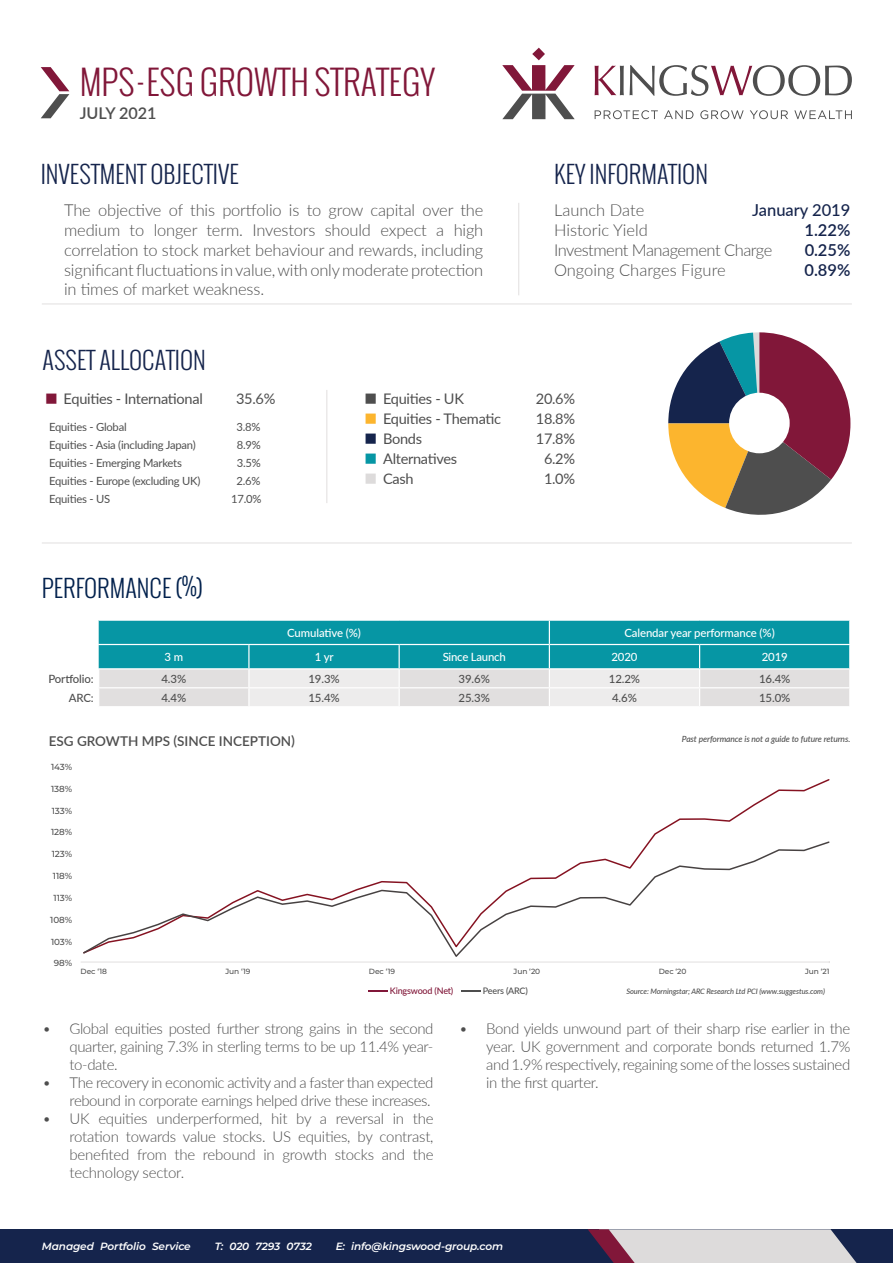
<style>
.page{position:relative;width:893px;height:1263px;background:#fff}
.page>*{position:absolute;margin:0;border:0;box-sizing:border-box;transform-origin:0 0}
.t1{font:300 33.75px "Oswald";color:#811739}
.t2{font:300 24px "Oswald";color:#15244c}
.t3{font:300 24px "Oswald";color:#02214d}
.t4{font:300 16.5px/19.8px "Lato";letter-spacing:-.01em;color:#4e4e4e;text-align:justify}
.t5{font:600 16.5px/19.8px "Lato";color:#15244c;text-align:justify}
.t6{font:500 16.5px "Lato";color:#15244c}
.t7{font:600 16.2px "Lato";color:#4f4f4f}
.t8{font:300 15px/18px "Lato";letter-spacing:-.025em;color:#4e4e4e;text-align:justify}
.t9{font:14.55px "Lato";letter-spacing:-.02em;color:#4e4e4e}
.t10{font:600 13.5px "Lato";color:#4e4e4e}
.t11{font:500 11.4px "Lato";letter-spacing:-.01em;color:#fff}
.t12{font:500 11.4px "Lato";letter-spacing:-.01em;color:#4e4e4e}
.t13{font:11.25px "Lato";letter-spacing:-.02em;color:#4e4e4e}
.t14{font:italic 600 10.5px "Montserrat";letter-spacing:-.01em;color:#fff}
.t15{font:500 9px "Lato";letter-spacing:-.02em;color:#811739}
.t16{font:500 8.85px "Montserrat";letter-spacing:-.01em;color:#4e4e4e}
.t17{font:italic 500 8.55px "Lato";letter-spacing:-.01em;color:#4e4e4e}
.t18{font:italic 500 7.5px "Lato";letter-spacing:-.01em;color:#4e4e4e}
.t19{font:500 7.5px "Montserrat";letter-spacing:-.01em;color:#4e4e4e}
.s1{font-weight:900}
.s2{font-weight:900;color:#4e4e4e}
.s3{color:#4e4e4e}
</style>
<div class="page">
<svg style="left:502px;top:48px;width:73px;height:71px"></svg>
<svg style="left:595px;top:66px;width:29px;height:29px"></svg>
<svg style="left:630px;top:65px;width:222px;height:31px"></svg>
<svg style="left:595px;top:110px;width:63px;height:9px"></svg>
<svg style="left:664px;top:110px;width:29px;height:9px"></svg>
<svg style="left:700px;top:110px;width:44px;height:9px"></svg>
<svg style="left:750px;top:110px;width:38px;height:9px"></svg>
<svg style="left:794px;top:110px;width:58px;height:9px"></svg>
<svg style="left:41px;top:67px;width:28px;height:51px"></svg>
<hr style="left:42px;top:543px;width:810px;height:1px;background:#e1dfdf">
<hr style="left:42px;top:304px;width:810px;height:1px;background:#e1dfdf">
<div style="left:0;top:1229px;width:893px;height:34px;background:#15244c"></div>
<svg style="left:588px;top:1229px;width:269px;height:34px;background:#c0b8bf"></svg>
<svg style="left:98px;top:620px;width:752px;height:86px;background:#70bcc3"></svg>
<hr style="left:700px;top:687px;width:150px;height:1px;background:#fff">
<hr style="left:81px;top:962px;width:748px;height:1px;background:#e1dfdf">
<hr style="left:518px;top:203px;width:1px;height:92px;background:#e1dfdf">
<hr style="left:327px;top:390px;width:1px;height:113px;background:#e1dfdf">
<svg style="left:668px;top:332px;width:182px;height:183px"></svg>
<div style="left:729px;top:393px;width:61px;height:60px;background:#fff;border-radius:50%"></div>
<svg style="left:83px;top:840px;width:747px;height:117px"></svg>
<h1 class="t1" style="left:80px;top:59px;width:357px">MPS - ESG GROWTH STRATEGY</h1>
<p class="t7" style="left:80px;top:102px;width:78px">JULY 2021</p>
<h2 class="t2" style="left:41px;top:158px;width:200px">INVESTMENT OBJECTIVE</h2>
<h2 class="t2" style="left:554px;top:158px;width:156px">KEY INFORMATION</h2>
<p class="t4" style="left:554px;top:200px;width:220px;text-align:left">Launch Date<br>Historic Yield<br>Investment Management Charge<br>Ongoing Charges Figure</p>
<p class="t4" style="left:64px;top:200px;width:421px">The objective of this portfolio is to grow capital over the medium to longer term. Investors should expect a high correlation to stock market behaviour and rewards, including significant fluctuations in value, with only moderate protection in times of market weakness.</p>
<p class="t6" style="left:752px;top:198px;width:100px">January 2019</p>
<p class="t5" style="left:804px;top:219px;width:47px">1.22% 0.25% 0.89%</p>
<h2 class="t2" style="left:43px;top:344px;width:165px">ASSET ALLOCATION</h2>
<p class="t9" style="left:64px;top:389px;width:141px">Equities - International</p>
<p class="t9" style="left:236px;top:389px;width:41px">35.6%</p>
<p class="t13" style="left:49px;top:419px;width:79px">Equities - Global</p>
<p class="t13" style="left:236px;top:419px;width:26px">3.8%</p>
<p class="t13" style="left:49px;top:437px;width:148px">Equities - Asia (including Japan)</p>
<p class="t13" style="left:237px;top:437px;width:26px">8.9%</p>
<p class="t13" style="left:49px;top:455px;width:134px">Equities - Emerging Markets</p>
<p class="t13" style="left:237px;top:455px;width:26px">3.5%</p>
<p class="t13" style="left:49px;top:473px;width:153px">Equities - Europe (excluding UK)</p>
<p class="t13" style="left:236px;top:473px;width:26px">2.6%</p>
<p class="t13" style="left:49px;top:491px;width:63px">Equities - US</p>
<p class="t13" style="left:231px;top:491px;width:32px">17.0%</p>
<p class="t9" style="left:383px;top:389px;width:82px">Equities - UK</p>
<p class="t9" style="left:536px;top:389px;width:41px">20.6%</p>
<p class="t9" style="left:383px;top:408px;width:120px">Equities - Thematic</p>
<p class="t9" style="left:536px;top:408px;width:41px">18.8%</p>
<p class="t9" style="left:383px;top:428px;width:41px">Bonds</p>
<p class="t9" style="left:536px;top:428px;width:41px">17.8%</p>
<p class="t9" style="left:383px;top:448px;width:76px">Alternatives</p>
<p class="t9" style="left:544px;top:448px;width:33px">6.2%</p>
<p class="t9" style="left:383px;top:468px;width:32px">Cash</p>
<p class="t9" style="left:544px;top:468px;width:33px">1.0%</p>
<h2 class="t3" style="left:42px;top:571px;width:162px">PERFORMANCE (%)</h2>
<p class="t11" style="left:287px;top:624px;width:75px">Cumulative (%)</p>
<p class="t11" style="left:624px;top:624px;width:152px">Calendar year performance (%)</p>
<p class="t11" style="left:164px;top:649px;width:20px">3 m</p>
<p class="t11" style="left:315px;top:649px;width:20px">1 yr</p>
<p class="t11" style="left:443px;top:649px;width:65px">Since Launch</p>
<p class="t11" style="left:611px;top:649px;width:28px">2020</p>
<p class="t11" style="left:762px;top:649px;width:28px">2019</p>
<p class="t12" style="left:48px;top:670px;width:47px">Portfolio:</p>
<p class="t12" style="left:161px;top:670px;width:26px">4.3%</p>
<p class="t12" style="left:308px;top:670px;width:33px">19.3%</p>
<p class="t12" style="left:459px;top:670px;width:33px">39.6%</p>
<p class="t12" style="left:609px;top:670px;width:33px">12.2%</p>
<p class="t12" style="left:759px;top:670px;width:33px">16.4%</p>
<p class="t12" style="left:69px;top:689px;width:26px">ARC:</p>
<p class="t12" style="left:161px;top:689px;width:26px">4.4%</p>
<p class="t12" style="left:308px;top:689px;width:33px">15.4%</p>
<p class="t12" style="left:459px;top:689px;width:33px">25.3%</p>
<p class="t12" style="left:612px;top:689px;width:26px">4.6%</p>
<p class="t12" style="left:759px;top:689px;width:33px">15.0%</p>
<p class="t17" style="left:682px;top:733px;width:170px">Past performance is not a guide to future returns.</p>
<p class="t10" style="left:49px;top:732px;width:248px">ESG GROWTH MPS (SINCE INCEPTION)</p>
<p class="t16" style="left:51px;top:760px;width:23px">143%</p>
<p class="t16" style="left:51px;top:782px;width:22px">138%</p>
<p class="t16" style="left:52px;top:804px;width:22px">133%</p>
<p class="t16" style="left:51px;top:826px;width:22px">128%</p>
<p class="t16" style="left:52px;top:848px;width:22px">123%</p>
<p class="t16" style="left:54px;top:891px;width:20px">113%</p>
<p class="t16" style="left:53px;top:870px;width:21px">118%</p>
<p class="t16" style="left:50px;top:913px;width:23px">108%</p>
<p class="t16" style="left:54px;top:957px;width:20px">98%</p>
<p class="t16" style="left:51px;top:935px;width:23px">103%</p>
<p class="t19" style="left:81px;top:966px;width:28px">Dec ‘18</p>
<p class="t19" style="left:225px;top:966px;width:26px">Jun ‘19</p>
<p class="t19" style="left:369px;top:966px;width:28px">Dec ‘19</p>
<p class="t19" style="left:514px;top:966px;width:28px">Jun ‘20</p>
<p class="t19" style="left:659px;top:966px;width:29px">Dec ‘20</p>
<p class="t19" style="left:805px;top:966px;width:26px">Jun ‘21</p>
<p class="t15" style="left:364px;top:984px;width:165px"><span class="s1">-</span>Kingswood (Net) <span class="s2">-</span><span class="s3">Peers (ARC)</span></p>
<p class="t18" style="left:626px;top:985px;width:200px">Source: Morningstar; ARC Research Ltd PCI (www.suggestus.com)</p>
<p class="t8" style="left:70px;top:1019px;width:365px;text-indent:-27px">• Global equities posted further strong gains in the second quarter, gaining 7.3% in sterling terms to be up 11.4% year&shy;to-date.</p>
<p class="t8" style="left:43px;top:1073px;width:392px;text-align:right">• The recovery in economic activity and a faster than expected rebound in corporate earnings helped drive these increases.</p>
<p class="t8" style="left:70px;top:1109px;width:366px;text-indent:-27px">• UK equities underperformed, hit by a reversal in the rotation towards value stocks. US equities, by contrast, benefited from the rebound in growth stocks and the technology sector.</p>
<p class="t8" style="left:486px;top:1019px;width:366px;text-indent:-27px">• Bond yields unwound part of their sharp rise earlier in the year. UK government and corporate bonds returned 1.7% and 1.9% respectively, regaining some of the losses sustained in the first quarter.</p>
<p class="t14" style="left:42px;top:1239px;width:150px">Managed Portfolio Service</p>
<p class="t14" style="left:215px;top:1239px;width:99px">T: 020 7293 0732</p>
<p class="t14" style="left:336px;top:1239px;width:169px">E: info@kingswood-group.com</p>
</div>
